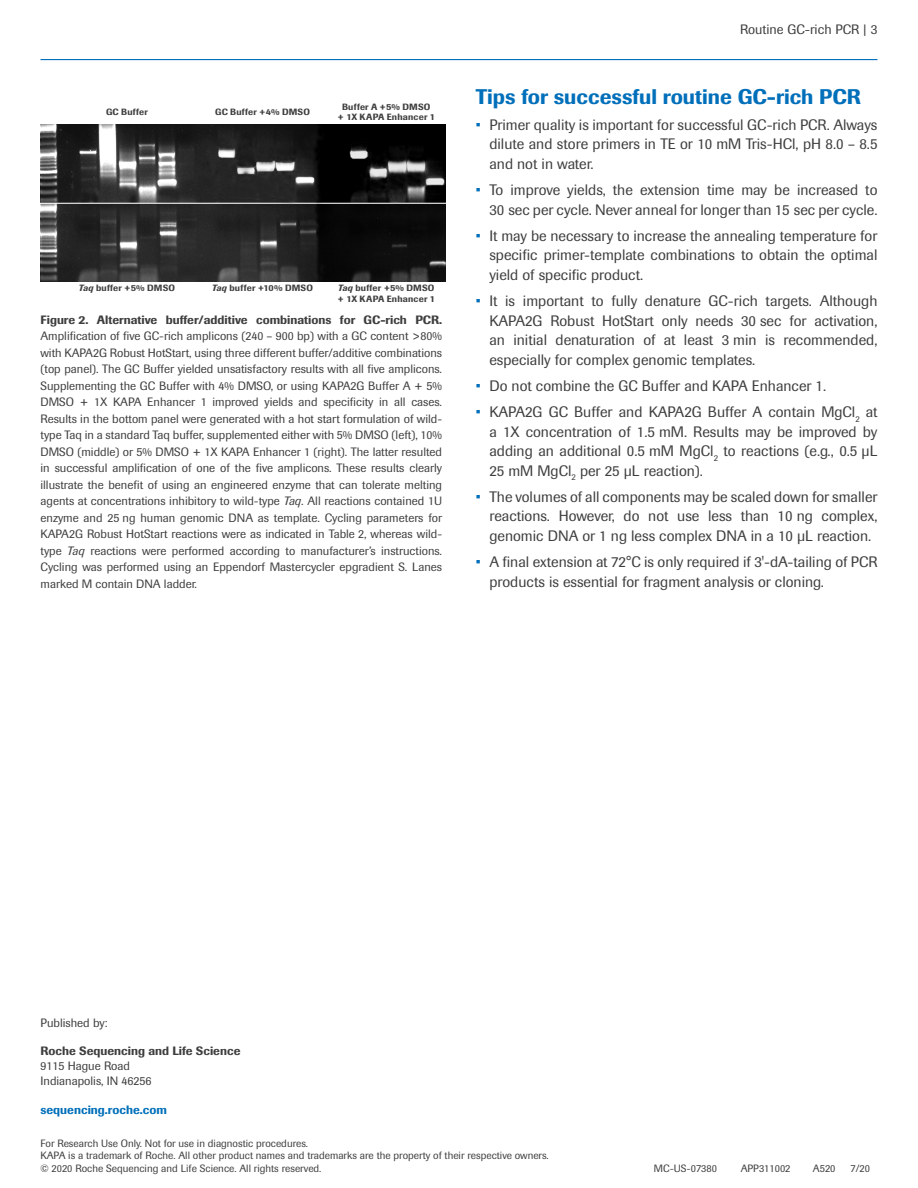
<style>
.page{position:relative;width:918px;height:1188px;background:#fff}
.page>*{position:absolute;margin:0;border:0;box-sizing:border-box;transform-origin:0 0}
.Feature_Headline{font:500 21px "Imago Pro";color:#006fba}
.t1{font:15px/19.5px "Imago Pro";color:#3e3e3f;text-align:justify}
.t2{font:13.5px "Imago Pro";color:#3e3e3f}
.t3{font:12px/16.5px "Imago Pro";color:#3e3e3f}
.t4{font:500 12px "Imago Pro";color:#3e3e3f}
.t5{font:500 12px "Imago Pro";color:#006fba}
.t6{font:10.5px/12.6px "Imago Pro";color:#3e3e3f}
.t7{font:500 9px/10.8px "Imago Pro";letter-spacing:.02em;color:#3e3e3f;text-align:center}
.s1{font-style:italic}
.s2{font-weight:500}
.s3{color:#006fba}
</style>
<div class="page">
<hr style="left:40px;top:59px;width:838px;height:1px;background:#006fba">
<img style="left:40px;top:124px;width:405px;height:158px">
<p class="t7" style="left:106px;top:107px;width:43px">GC Buffer</p>
<p class="t7" style="left:215px;top:106px;width:96px">GC Buffer +4% DMSO</p>
<p class="t7" style="left:337px;top:101px;width:99px">Buffer A +5% DMSO<br>+ 1X KAPA Enhancer 1</p>
<p class="t7" style="left:79px;top:282px;width:98px"><span class="s1">Taq</span> buffer +5% DMSO</p>
<p class="t7" style="left:212px;top:282px;width:102px"><span class="s1">Taq</span> buffer +10% DMSO</p>
<p class="t7" style="left:337px;top:282px;width:99px;text-align:left"><span class="s1">Taq</span> buffer +5% DMSO + 1X KAPA Enhancer 1</p>
<p class="t3" style="left:40px;top:311px;width:403px;text-align:justify"><span class="s2">Figure 2. Alternative buffer/additive combinations for GC-rich PCR.<br></span>Amplification of five GC-rich amplicons (240 – 900 bp) with a GC content &gt;80% with KAPA2G Robust HotStart, using three different buffer/additive combinations (top panel). The GC Buffer yielded unsatisfactory results with all five amplicons.<br>Supplementing the GC Buffer with 4% DMSO, or using KAPA2G Buffer A + 5% DMSO + 1X KAPA Enhancer 1 improved yields and specificity in all cases.<br>Results in the bottom panel were generated with a hot start formulation of wild&shy;type Taq in a standard Taq buffer, supplemented either with 5% DMSO (left), 10% DMSO (middle) or 5% DMSO + 1X KAPA Enhancer 1 (right). The latter resulted in successful amplification of one of the five amplicons. These results clearly illustrate the benefit of using an engineered enzyme that can tolerate melting agents at concentrations inhibitory to wild-type <span class="s1">Taq</span>. All reactions contained 1U enzyme and 25 ng human genomic DNA as template. Cycling parameters for KAPA2G Robust HotStart reactions were as indicated in Table 2, whereas wild&shy;type <span class="s1">Taq</span> reactions were performed according to manufacturer’s instructions.<br>Cycling was performed using an Eppendorf Mastercycler epgradient S. Lanes marked M contain DNA ladder.</p>
<p class="t2" style="left:740px;top:21px;width:139px">Routine GC-rich PCR | 3</p>
<p class="Feature_Headline" style="left:476px;top:83px;width:386px">Tips for successful routine GC-rich PCR</p>
<p class="t1" style="left:489px;top:115px;width:390px;text-indent:-14px"><span class="s3">•</span> Primer quality is important for successful GC-rich PCR. Always dilute and store primers in TE or 10 mM Tris-HCl, pH 8.0 – 8.5 and not in water.</p>
<p class="t1" style="left:476px;top:180px;width:403px;text-align:right"><span class="s3">•</span> To improve yields, the extension time may be increased to<br>30 sec per cycle. Never anneal for longer than 15 sec per cycle.</p>
<p class="t1" style="left:489px;top:226px;width:390px;text-indent:-14px"><span class="s3">•</span> It may be necessary to increase the annealing temperature for specific primer-template combinations to obtain the optimal yield of specific product.</p>
<p class="t1" style="left:489px;top:291px;width:390px;text-indent:-14px"><span class="s3">•</span> It is important to fully denature GC-rich targets. Although KAPA2G Robust HotStart only needs 30 sec for activation, an initial denaturation of at least 3 min is recommended, especially for complex genomic templates.</p>
<p class="t1" style="left:476px;top:376px;width:352px"><span class="s3">•</span> Do not combine the GC Buffer and KAPA Enhancer 1.</p>
<p class="t1" style="left:489px;top:402px;width:390px;text-indent:-14px"><span class="s3">•</span> KAPA2G GC Buffer and KAPA2G Buffer A contain MgCl<sub>2</sub> at a 1X concentration of 1.5 mM. Results may be improved by adding an additional 0.5 mM MgCl<sub>2</sub> to reactions (e.g., 0.5 µL 25 mM MgCl<sub>2</sub> per 25 µL reaction).</p>
<p class="t1" style="left:489px;top:487px;width:390px;text-indent:-14px"><span class="s3">•</span> The volumes of all components may be scaled down for smaller reactions. However, do not use less than 10 ng complex, genomic DNA or 1 ng less complex DNA in a 10 µL reaction.</p>
<p class="t1" style="left:489px;top:552px;width:390px;text-indent:-14px"><span class="s3">•</span> A final extension at 72°C is only required if 3'-dA-tailing of PCR products is essential for fragment analysis or cloning.</p>
<p class="t3" style="left:40px;top:1014px;width:69px">Published by:</p>
<p class="t4" style="left:40px;top:1043px;width:202px">Roche Sequencing and Life Science</p>
<p class="t3" style="left:40px;top:1058px;width:113px;line-height:15px">9115 Hague Road<br>Indianapolis, IN 46256</p>
<p class="t5" style="left:40px;top:1102px;width:128px">sequencing.roche.com</p>
<p class="t6" style="left:40px;top:1137px;width:510px">For Research Use Only. Not for use in diagnostic procedures.<br>KAPA is a trademark of Roche. All other product names and trademarks are the property of their respective owners. © 2020 Roche Sequencing and Life Science. All rights reserved.</p>
<p class="t6" style="left:654px;top:1162px;width:65px">MC-US-07380</p>
<p class="t6" style="left:741px;top:1162px;width:51px">APP311002</p>
<p class="t6" style="left:813px;top:1162px;width:24px">A520</p>
<p class="t6" style="left:851px;top:1162px;width:21px">7/20</p>
</div>
